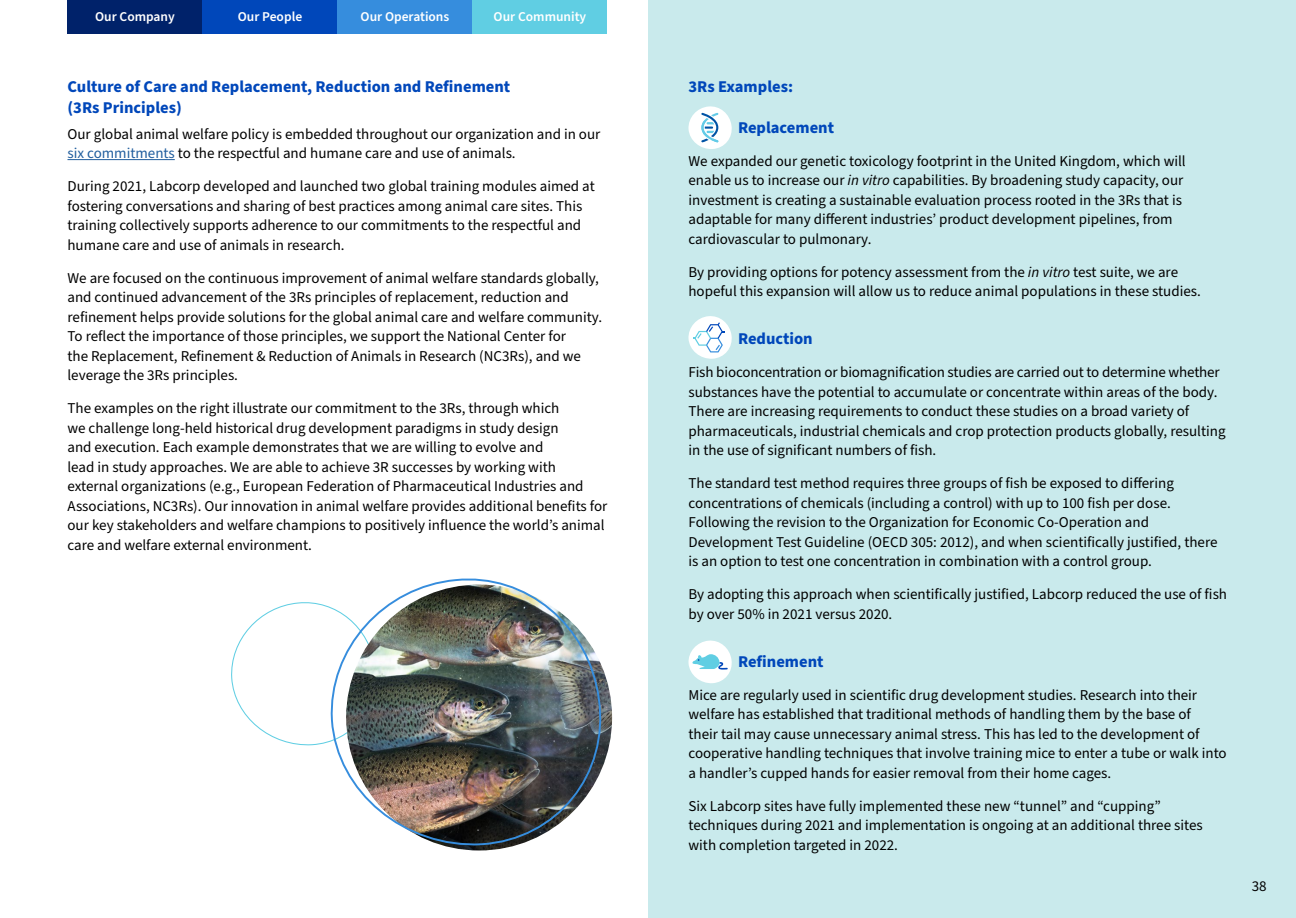
<style>
.page{position:relative;width:1296px;height:918px;background:#fff}
.page>*{position:absolute;margin:0;border:0;box-sizing:border-box;transform-origin:0 0}
.t1{font:700 16.5px/21px "Source Sans Pro";color:#0047ba}
.t2{font:15px/19.5px "Source Sans Pro";color:#000}
.t3{font:600 13.5px "Source Sans Pro";color:#fff}
.s1{color:#215e9e}
.s2{font-style:italic}
</style>
<div class="page">
<svg style="left:231px;top:602px;width:97px;height:144px"></svg>
<div style="left:648px;top:0;width:648px;height:918px;background:#c9eaec"></div>
<hr style="left:68px;top:159px;width:107px;height:1px;background:#215e9e">
<img style="left:328px;top:578px;width:281px;height:272px">
<div style="left:68px;top:0;width:134px;height:34px;background:#00226a"></div>
<div style="left:202px;top:0;width:136px;height:34px;background:#0047ba"></div>
<div style="left:338px;top:0;width:134px;height:34px;background:#368ddd"></div>
<div style="left:472px;top:0;width:136px;height:34px;background:#60cee3"></div>
<svg style="left:688px;top:106px;width:44px;height:43px"></svg>
<svg style="left:688px;top:316px;width:44px;height:43px"></svg>
<svg style="left:688px;top:640px;width:44px;height:44px"></svg>
<p class="t3" style="left:95px;top:8px;width:81px">Our Company</p>
<p class="t3" style="left:238px;top:8px;width:66px">Our People</p>
<p class="t3" style="left:361px;top:8px;width:90px">Our Operations</p>
<p class="t3" style="left:494px;top:8px;width:94px">Our Community</p>
<p class="t1" style="left:68px;top:76px;width:444px">Culture of Care and Replacement, Reduction and Refinement (3Rs Principles)</p>
<p class="t2" style="left:68px;top:125px;width:534px">Our global animal welfare policy is embedded throughout our organization and in our <span class="s1">six commitments</span> to the respectful and humane care and use of animals.</p>
<p class="t2" style="left:68px;top:177px;width:529px">During 2021, Labcorp developed and launched two global training modules aimed at fostering conversations and sharing of best practices among animal care sites. This training collectively supports adherence to our commitments to the respectful and humane care and use of animals in research.</p>
<p class="t2" style="left:68px;top:269px;width:536px">We are focused on the continuous improvement of animal welfare standards globally, and continued advancement of the 3Rs principles of replacement, reduction and refinement helps provide solutions for the global animal care and welfare community.<br>To reflect the importance of those principles, we support the National Center for<br>the Replacement, Refinement &amp; Reduction of Animals in Research (NC3Rs), and we leverage the 3Rs principles.</p>
<p class="t2" style="left:68px;top:399px;width:541px">The examples on the right illustrate our commitment to the 3Rs, through which<br>we challenge long-held historical drug development paradigms in study design<br>and execution. Each example demonstrates that we are willing to evolve and<br>lead in study approaches. We are able to achieve 3R successes by working with external organizations (e.g., European Federation of Pharmaceutical Industries and Associations, NC3Rs). Our innovation in animal welfare provides additional benefits for our key stakeholders and welfare champions to positively influence the world’s animal care and welfare external environment.</p>
<p class="t1" style="left:688px;top:76px;width:106px">3Rs Examples:</p>
<p class="t1" style="left:738px;top:117px;width:98px">Replacement</p>
<p class="t2" style="left:688px;top:152px;width:499px">We expanded our genetic toxicology footprint in the United Kingdom, which will enable us to increase our <span class="s2">in vitro</span> capabilities. By broadening study capacity, our investment is creating a sustainable evaluation process rooted in the 3Rs that is adaptable for many different industries’ product development pipelines, from cardiovascular to pulmonary.</p>
<p class="t2" style="left:688px;top:263px;width:514px">By providing options for potency assessment from the <span class="s2">in vitro</span> test suite, we are hopeful this expansion will allow us to reduce animal populations in these studies.</p>
<p class="t1" style="left:738px;top:329px;width:76px">Reduction</p>
<p class="t2" style="left:689px;top:363px;width:539px">Fish bioconcentration or biomagnification studies are carried out to determine whether substances have the potential to accumulate or concentrate within areas of the body.<br>There are increasing requirements to conduct these studies on a broad variety of pharmaceuticals, industrial chemicals and crop protection products globally, resulting in the use of significant numbers of fish.</p>
<p class="t2" style="left:689px;top:474px;width:531px">The standard test method requires three groups of fish be exposed to differing concentrations of chemicals (including a control) with up to 100 fish per dose.<br>Following the revision to the Organization for Economic Co-Operation and Development Test Guideline (OECD 305: 2012), and when scientifically justified, there is an option to test one concentration in combination with a control group.</p>
<p class="t2" style="left:689px;top:585px;width:540px">By adopting this approach when scientifically justified, Labcorp reduced the use of fish by over 50% in 2021 versus 2020.</p>
<p class="t1" style="left:738px;top:651px;width:87px">Refinement</p>
<p class="t2" style="left:689px;top:686px;width:540px">Mice are regularly used in scientific drug development studies. Research into their welfare has established that traditional methods of handling them by the base of<br>their tail may cause unnecessary animal stress. This has led to the development of cooperative handling techniques that involve training mice to enter a tube or walk into a handler’s cupped hands for easier removal from their home cages.</p>
<p class="t2" style="left:689px;top:797px;width:516px">Six Labcorp sites have fully implemented these new “tunnel” and “cupping” techniques during 2021 and implementation is ongoing at an additional three sites with completion targeted in 2022.</p>
<p class="t2" style="left:1252px;top:877px;width:16px">38</p>
</div>
